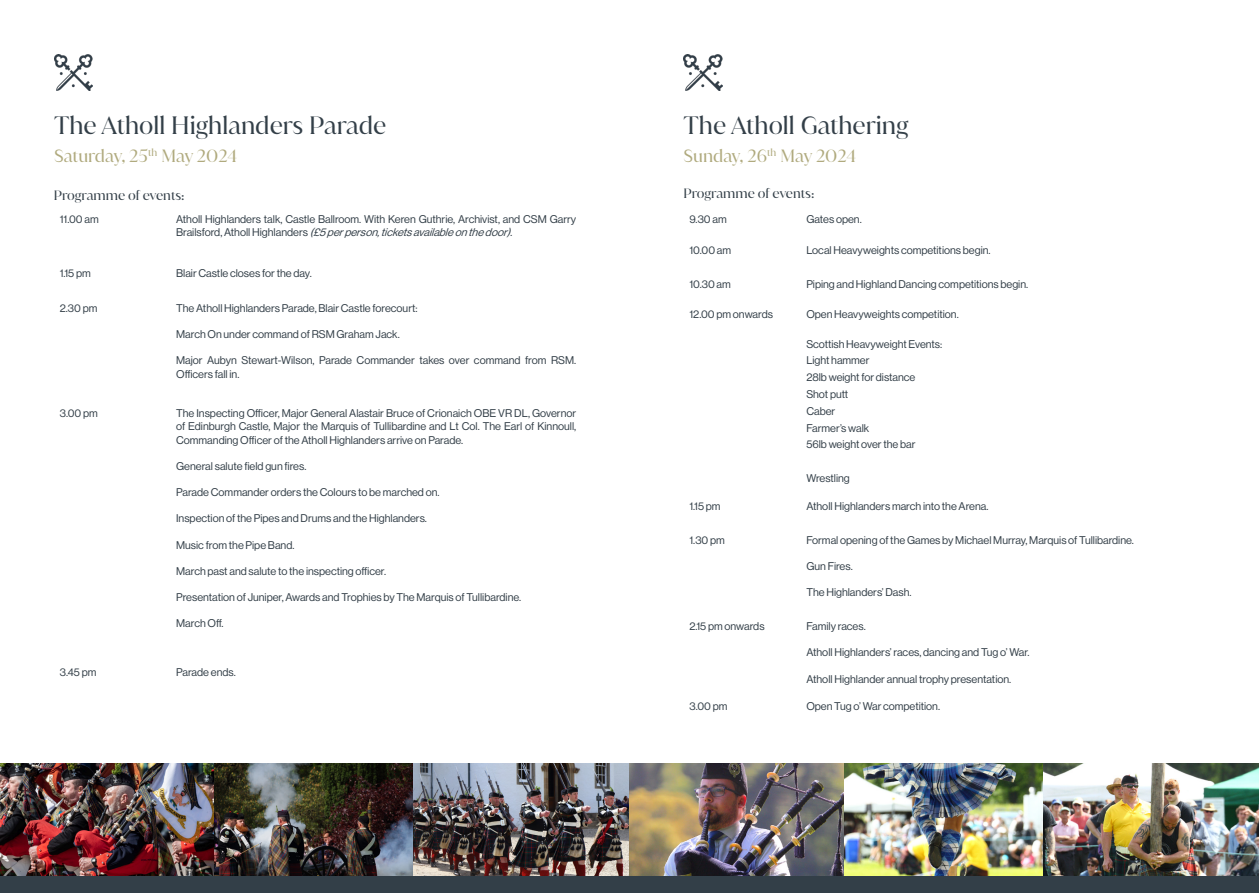
<style>
.page{position:relative;width:1259px;height:893px;background:#fff}
.page>*{position:absolute;margin:0;border:0;box-sizing:border-box;transform-origin:0 0}
.SubHeader{font:24.15px "Juana Alt";color:#333f48}
.SubHeader-2{font:17.1px "Juana Alt";color:#b0aa7e}
.SubHeader-3{font:13.05px "Juana Alt";color:#333f48}
.t1{font:10.95px/13.2px "N Haas Grotesk DS Pro 55 Rg";color:#333f48}
.s1{font-style:italic}
</style>
<div class="page">
<img style="left:0;top:763px;width:629px;height:113px">
<img style="left:54px;top:54px;width:39px;height:37px">
<div style="left:0;top:876px;width:629px;height:17px;background:#333f48"></div>
<img style="left:629px;top:763px;width:630px;height:113px">
<img style="left:683px;top:54px;width:39px;height:37px">
<div style="left:629px;top:876px;width:630px;height:17px;background:#333f48"></div>
<p class="SubHeader" style="left:54px;top:109px;width:334px">The Atholl Highlanders Parade</p>
<p class="SubHeader-2" style="left:54px;top:144px;width:184px">Saturday, 25<sup>th</sup> May 2024</p>
<p class="SubHeader-3" style="left:54px;top:187px;width:132px">Programme of events:</p>
<p class="t1" style="left:60px;top:212px;width:40px">11.00 am</p>
<p class="t1" style="left:176px;top:212px;width:401px">Atholl Highlanders talk, Castle Ballroom. With Keren Guthrie, Archivist, and CSM Garry<br>B r a i l s f o r d , A t h o l l H i g h l a n d e r s <span class="s1">(£5perperson,ticketsavailableonthedoor).</span></p>
<p class="t1" style="left:60px;top:267px;width:33px">1.15 pm</p>
<p class="t1" style="left:176px;top:267px;width:137px">Blair Castle closes for the day.</p>
<p class="t1" style="left:60px;top:301px;width:39px">2.30 pm</p>
<p class="t1" style="left:176px;top:301px;width:243px">The Atholl Highlanders Parade, Blair Castle forecourt:</p>
<p class="t1" style="left:176px;top:328px;width:225px">March On under command of RSM Graham Jack.</p>
<p class="t1" style="left:176px;top:354px;width:401px">Major Aubyn Stewart-Wilson, Parade Commander takes over command from RSM.<br>Officers fall in.</p>
<p class="t1" style="left:60px;top:407px;width:40px">3.00 pm</p>
<p class="t1" style="left:176px;top:407px;width:402px;text-align:justify">The Inspecting Officer, Major General Alastair Bruce of Crionaich OBE VR DL, Governor of Edinburgh Castle, Major the Marquis of Tullibardine and Lt Col. The Earl of Kinnoull, Commanding Officer of the Atholl Highlanders arrive on Parade.</p>
<p class="t1" style="left:176px;top:459px;width:132px">General salute field gun fires.</p>
<p class="t1" style="left:176px;top:486px;width:265px">Parade Commander orders the Colours to be marched on.</p>
<p class="t1" style="left:176px;top:512px;width:252px">Inspection of the Pipes and Drums and the Highlanders.</p>
<p class="t1" style="left:176px;top:538px;width:120px">Music from the Pipe Band.</p>
<p class="t1" style="left:176px;top:565px;width:211px">March past and salute to the inspecting officer.</p>
<p class="t1" style="left:176px;top:591px;width:346px">Presentation of Juniper, Awards and Trophies by The Marquis of Tullibardine.</p>
<p class="t1" style="left:176px;top:617px;width:49px">March Off.</p>
<p class="t1" style="left:60px;top:665px;width:38px">3.45 pm</p>
<p class="t1" style="left:176px;top:665px;width:61px">Parade ends.</p>
<p class="SubHeader" style="left:683px;top:110px;width:227px">The Atholl Gathering</p>
<p class="SubHeader-2" style="left:683px;top:144px;width:174px">Sunday, 26<sup>th</sup> May 2024</p>
<p class="SubHeader-3" style="left:683px;top:185px;width:132px">Programme of events:</p>
<p class="t1" style="left:689px;top:212px;width:39px">9.30 am</p>
<p class="t1" style="left:806px;top:212px;width:57px">Gates open.</p>
<p class="t1" style="left:689px;top:243px;width:43px">10.00 am</p>
<p class="t1" style="left:806px;top:243px;width:186px">Local Heavyweights competitions begin.</p>
<p class="t1" style="left:689px;top:278px;width:43px">10.30 am</p>
<p class="t1" style="left:806px;top:278px;width:223px">Piping and Highland Dancing competitions begin.</p>
<p class="t1" style="left:689px;top:307px;width:85px">12.00 pm onwards</p>
<p class="t1" style="left:806px;top:307px;width:154px">Open Heavyweights competition.</p>
<p class="t1" style="left:806px;top:337px;width:137px">Scottish Heavyweight Events:</p>
<p class="t1" style="left:806px;top:354px;width:65px">Light hammer</p>
<p class="t1" style="left:806px;top:371px;width:111px">28lb weight for distance</p>
<p class="t1" style="left:806px;top:388px;width:43px">Shot putt</p>
<p class="t1" style="left:806px;top:404px;width:30px">Caber</p>
<p class="t1" style="left:806px;top:421px;width:64px">Farmer’s walk</p>
<p class="t1" style="left:806px;top:438px;width:111px">56lb weight over the bar</p>
<p class="t1" style="left:806px;top:472px;width:45px">Wrestling</p>
<p class="t1" style="left:689px;top:499px;width:33px">1.15 pm</p>
<p class="t1" style="left:806px;top:499px;width:184px">Atholl Highlanders march into the Arena.</p>
<p class="t1" style="left:689px;top:533px;width:37px">1.30 pm</p>
<p class="t1" style="left:806px;top:533px;width:329px">Formal opening of the Games by Michael Murray, Marquis of Tullibardine.</p>
<p class="t1" style="left:806px;top:560px;width:48px">Gun Fires.</p>
<p class="t1" style="left:806px;top:586px;width:107px">The Highlanders’ Dash.</p>
<p class="t1" style="left:689px;top:620px;width:77px">2.15 pm onwards</p>
<p class="t1" style="left:806px;top:620px;width:61px">Family races.</p>
<p class="t1" style="left:806px;top:646px;width:225px">Atholl Highlanders’ races, dancing and Tug o’ War.</p>
<p class="t1" style="left:806px;top:672px;width:206px">Atholl Highlander annual trophy presentation.</p>
<p class="t1" style="left:689px;top:699px;width:40px">3.00 pm</p>
<p class="t1" style="left:806px;top:699px;width:135px">Open Tug o’ War competition.</p>
</div>
